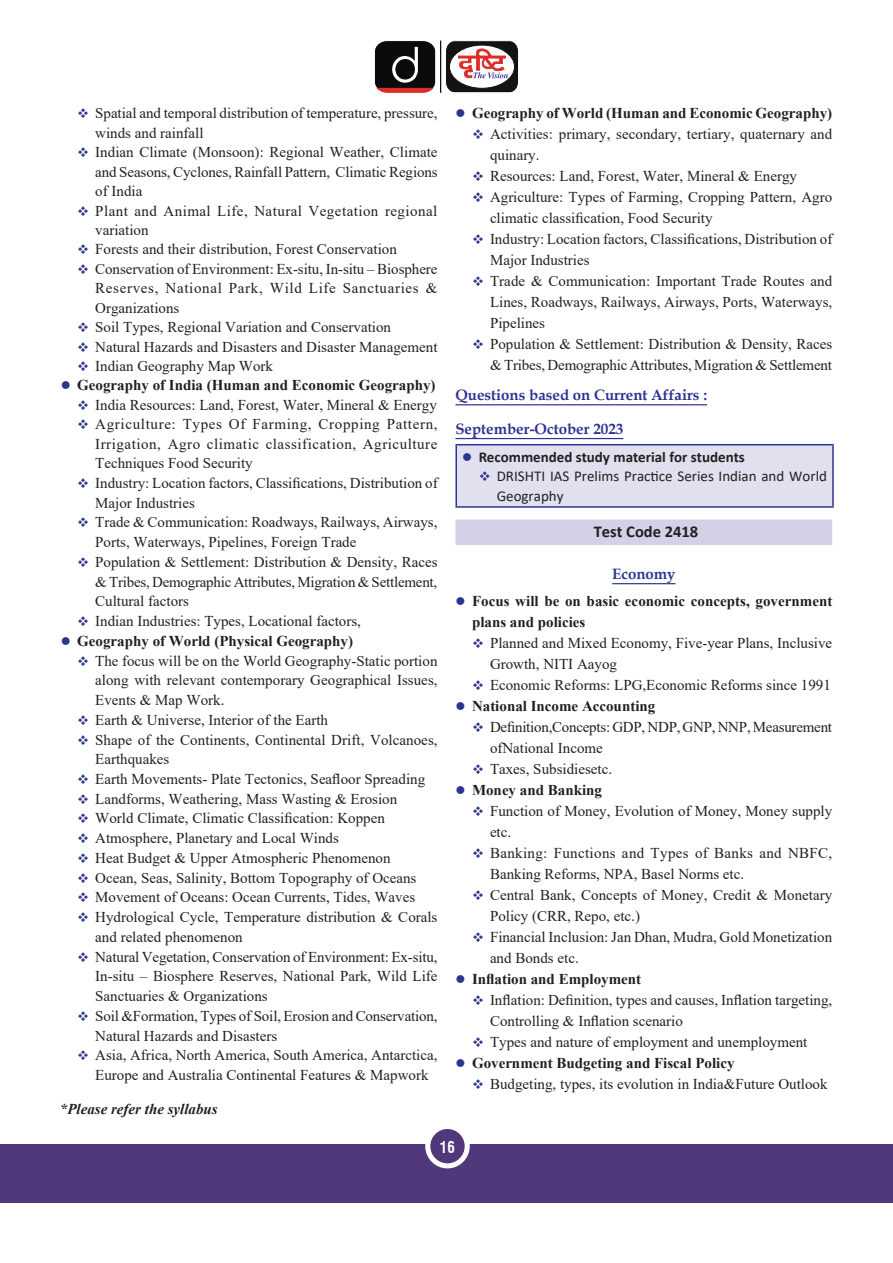
<style>
.page{position:relative;width:893px;height:1263px;background:#fff}
.page>*{position:absolute;margin:0;border:0;box-sizing:border-box;transform-origin:0 0}
.Test_Code-1{font:700 16.5px "Calibri";color:#231f20}
.t1{font:700 condensed 15.75px "Swiss 721 BT";color:#fff;scale:.95 1}
.t2{font:15px/19.8px "Times New Roman";color:#231f20}
.t3{font:700 15px/21px "Times New Roman";color:#231f20}
.t4{font:15px/21px "Times New Roman";letter-spacing:.025em;color:#231f20}
.t5{font:15px/19.5px "Calibri";color:#231f20}
.t6{font:15px/19.4px "Times New Roman";letter-spacing:.03em;color:#231f20}
.H1_Dark_Blue{font:700 15px "Book Antiqua";color:#2e3092}
.t7{font:700 15px "Calibri";color:#231f20}
.Para_1{font:italic 700 15px "Times New Roman";color:#231f20}
.H-1{font:700 15px "Book Antiqua";color:#2d3590}
</style>
<div class="page">
<div style="left:0;top:1144px;width:893px;height:58px;background:#51387a"></div>
<div style="left:425px;top:1124px;width:45px;height:44px;background:#fff;border-radius:50%"></div>
<div style="left:430px;top:1129px;width:35px;height:34px;background:#51387a;border-radius:50%"></div>
<svg style="left:374px;top:40px;width:62px;height:53px;background:#433736"></svg>
<svg style="left:445px;top:41px;width:74px;height:52px"></svg>
<hr style="left:440px;top:41px;width:1px;height:52px;background:#040503">
<hr style="left:455px;top:404px;width:252px;height:1px;background:#2e3092">
<hr style="left:455px;top:438px;width:168px;height:1px;background:#2e3092">
<div style="left:455px;top:519px;width:377px;height:26px;background:#d3d1e8"></div>
<hr style="left:612px;top:583px;width:63px;height:1px;background:#2d3590">
<div style="left:456px;top:445px;width:377px;height:62px;background:#e1e0ef"></div>
<hr style="left:455px;top:444px;width:379px;height:1px;background:#2d3590">
<hr style="left:455px;top:445px;width:2px;height:61px;background:#2d3590">
<hr style="left:832px;top:445px;width:2px;height:61px;background:#2d3590">
<hr style="left:455px;top:506px;width:379px;height:2px;background:#2d3590">
<p class="t2" style="left:95px;top:103px;width:344px;line-height:19.4px">Spatial and temporal distribution of temperature, pressure, winds and rainfall</p>
<p class="t2" style="left:95px;top:142px;width:344px;text-align:justify">Indian Climate (Monsoon): Regional Weather, Climate and Seasons, Cyclones, Rainfall Pattern, Climatic Regions of India</p>
<p class="t6" style="left:95px;top:200px;width:344px">Plant and Animal Life, Natural Vegetation regional variation</p>
<p class="t2" style="left:95px;top:239px;width:303px">Forests and their distribution, Forest Conservation</p>
<p class="t2" style="left:95px;top:259px;width:344px;text-align:justify">Conservation of Environment: Ex-situ, In-situ – Biosphere Reserves, National Park, Wild Life Sanctuaries &amp; Organizations</p>
<p class="t2" style="left:95px;top:317px;width:297px">Soil Types, Regional Variation and Conservation</p>
<p class="t2" style="left:95px;top:336px;width:344px">Natural Hazards and Disasters and Disaster Management</p>
<p class="t2" style="left:95px;top:356px;width:179px">Indian Geography Map Work</p>
<p class="t3" style="left:77px;top:374px;width:360px">Geography of India (Human and Economic Geography)</p>
<p class="t2" style="left:95px;top:394px;width:343px">India Resources: Land, Forest, Water, Mineral &amp; Energy</p>
<p class="t2" style="left:95px;top:414px;width:344px;text-align:justify">Agriculture: Types Of Farming, Cropping Pattern, Irrigation, Agro climatic classification, Agriculture Techniques Food Security</p>
<p class="t2" style="left:95px;top:472px;width:344px">Industry: Location factors, Classifications, Distribution of<br>Major Industries</p>
<p class="t2" style="left:95px;top:512px;width:344px">Trade &amp; Communication: Roadways, Railways, Airways,<br>Ports, Waterways, Pipelines, Foreign Trade</p>
<p class="t2" style="left:95px;top:551px;width:344px;text-align:justify">Population &amp; Settlement: Distribution &amp; Density, Races &amp; Tribes, Demographic Attributes, Migration &amp; Settlement, Cultural factors</p>
<p class="t2" style="left:95px;top:611px;width:267px">Indian Industries: Types, Locational factors,</p>
<p class="t3" style="left:77px;top:630px;width:277px">Geography of World (Physical Geography)</p>
<p class="t2" style="left:95px;top:650px;width:344px;text-align:justify">The focus will be on the World Geography-Static portion along with relevant contemporary Geographical Issues, Events &amp; Map Work.</p>
<p class="t2" style="left:95px;top:709px;width:234px">Earth &amp; Universe, Interior of the Earth</p>
<p class="t2" style="left:95px;top:729px;width:344px">Shape of the Continents, Continental Drift, Volcanoes,<br>Earthquakes</p>
<p class="t2" style="left:95px;top:768px;width:331px">Earth Movements- Plate Tectonics, Seafloor Spreading</p>
<p class="t2" style="left:95px;top:788px;width:304px">Landforms, Weathering, Mass Wasting &amp; Erosion</p>
<p class="t2" style="left:95px;top:808px;width:291px">World Climate, Climatic Classification: Koppen</p>
<p class="t2" style="left:95px;top:828px;width:245px">Atmosphere, Planetary and Local Winds</p>
<p class="t2" style="left:95px;top:847px;width:297px">Heat Budget &amp; Upper Atmospheric Phenomenon</p>
<p class="t2" style="left:95px;top:867px;width:323px">Ocean, Seas, Salinity, Bottom Topography of Oceans</p>
<p class="t2" style="left:95px;top:887px;width:321px">Movement of Oceans: Ocean Currents, Tides, Waves</p>
<p class="t2" style="left:95px;top:907px;width:344px">Hydrological Cycle, Temperature distribution &amp; Corals and related phenomenon</p>
<p class="t2" style="left:95px;top:946px;width:344px;text-align:justify">Natural Vegetation, Conservation of Environment: Ex-situ, In-situ – Biosphere Reserves, National Park, Wild Life Sanctuaries &amp; Organizations</p>
<p class="t2" style="left:95px;top:1005px;width:344px">Soil &amp;Formation, Types of Soil, Erosion and Conservation,<br>Natural Hazards and Disasters</p>
<p class="t2" style="left:95px;top:1045px;width:344px">Asia, Africa, North America, South America, Antarctica,<br>Europe and Australia Continental Features &amp; Mapwork</p>
<p class="Para_1" style="left:60px;top:1098px;width:159px">*Please refer the syllabus</p>
<p class="t3" style="left:472px;top:102px;width:362px">Geography of World (Human and Economic Geography)</p>
<p class="t2" style="left:490px;top:123px;width:344px;line-height:21px">Activities: primary, secondary, tertiary, quaternary and quinary.</p>
<p class="t2" style="left:490px;top:166px;width:309px">Resources: Land, Forest, Water, Mineral &amp; Energy</p>
<p class="t2" style="left:490px;top:186px;width:344px;line-height:21px">Agriculture: Types of Farming, Cropping Pattern, Agro climatic classification, Food Security</p>
<p class="t2" style="left:490px;top:228px;width:344px;line-height:21px">Industry: Location factors, Classifications, Distribution of<br>Major Industries</p>
<p class="t2" style="left:490px;top:270px;width:344px;line-height:21px;text-align:justify">Trade &amp; Communication: Important Trade Routes and Lines, Roadways, Railways, Airways, Ports, Waterways, Pipelines</p>
<p class="t2" style="left:490px;top:333px;width:344px;line-height:21px">Population &amp; Settlement: Distribution &amp; Density, Races &amp; Tribes, Demographic Attributes, Migration &amp; Settlement</p>
<p class="H1_Dark_Blue" style="left:455px;top:385px;width:253px">Questions based on Current Affairs :</p>
<p class="H1_Dark_Blue" style="left:455px;top:418px;width:169px">September-October 2023</p>
<p class="t7" style="left:479px;top:446px;width:268px">Recommended study material for students</p>
<p class="t5" style="left:497px;top:466px;width:332px">DRISHTI IAS Prelims Practice Series Indian and World<br>Geography</p>
<p class="Test_Code-1" style="left:594px;top:519px;width:106px">Test Code 2418</p>
<p class="H-1" style="left:612px;top:563px;width:65px">Economy</p>
<p class="t3" style="left:472px;top:590px;width:362px">Focus will be on basic economic concepts, government plans and policies</p>
<p class="t2" style="left:490px;top:632px;width:344px;line-height:21px">Planned and Mixed Economy, Five-year Plans, Inclusive<br>Growth, NITI Aayog</p>
<p class="t2" style="left:490px;top:675px;width:342px">Economic Reforms: LPG,Economic Reforms since 1991</p>
<p class="t3" style="left:472px;top:695px;width:185px">National Income Accounting</p>
<p class="t2" style="left:490px;top:716px;width:344px;line-height:21px">Definition,Concepts: GDP, NDP, GNP, NNP, Measurement ofNational Income</p>
<p class="t2" style="left:490px;top:759px;width:124px">Taxes, Subsidiesetc.</p>
<p class="t3" style="left:472px;top:779px;width:132px">Money and Banking</p>
<p class="t2" style="left:490px;top:800px;width:344px;line-height:21px">Function of Money, Evolution of Money, Money supply etc.</p>
<p class="t4" style="left:490px;top:842px;width:344px">Banking: Functions and Types of Banks and NBFC,<br>Banking Reforms, NPA, Basel Norms etc.</p>
<p class="t2" style="left:490px;top:884px;width:344px;line-height:21px">Central Bank, Concepts of Money, Credit &amp; Monetary<br>Policy (CRR, Repo, etc.)</p>
<p class="t2" style="left:490px;top:926px;width:344px;line-height:21px">Financial Inclusion: Jan Dhan, Mudra, Gold Monetization and Bonds etc.</p>
<p class="t3" style="left:472px;top:968px;width:171px">Inflation and Employment</p>
<p class="t2" style="left:490px;top:989px;width:344px;line-height:21px">Inflation: Definition, types and causes, Inflation targeting,<br>Controlling &amp; Inflation scenario</p>
<p class="t2" style="left:490px;top:1032px;width:319px">Types and nature of employment and unemployment</p>
<p class="t3" style="left:472px;top:1052px;width:264px">Government Budgeting and Fiscal Policy</p>
<p class="t2" style="left:490px;top:1074px;width:339px">Budgeting, types, its evolution in India&amp;Future Outlook</p>
<p class="t1" style="left:440px;top:1138px;width:17px">16</p>
</div>
